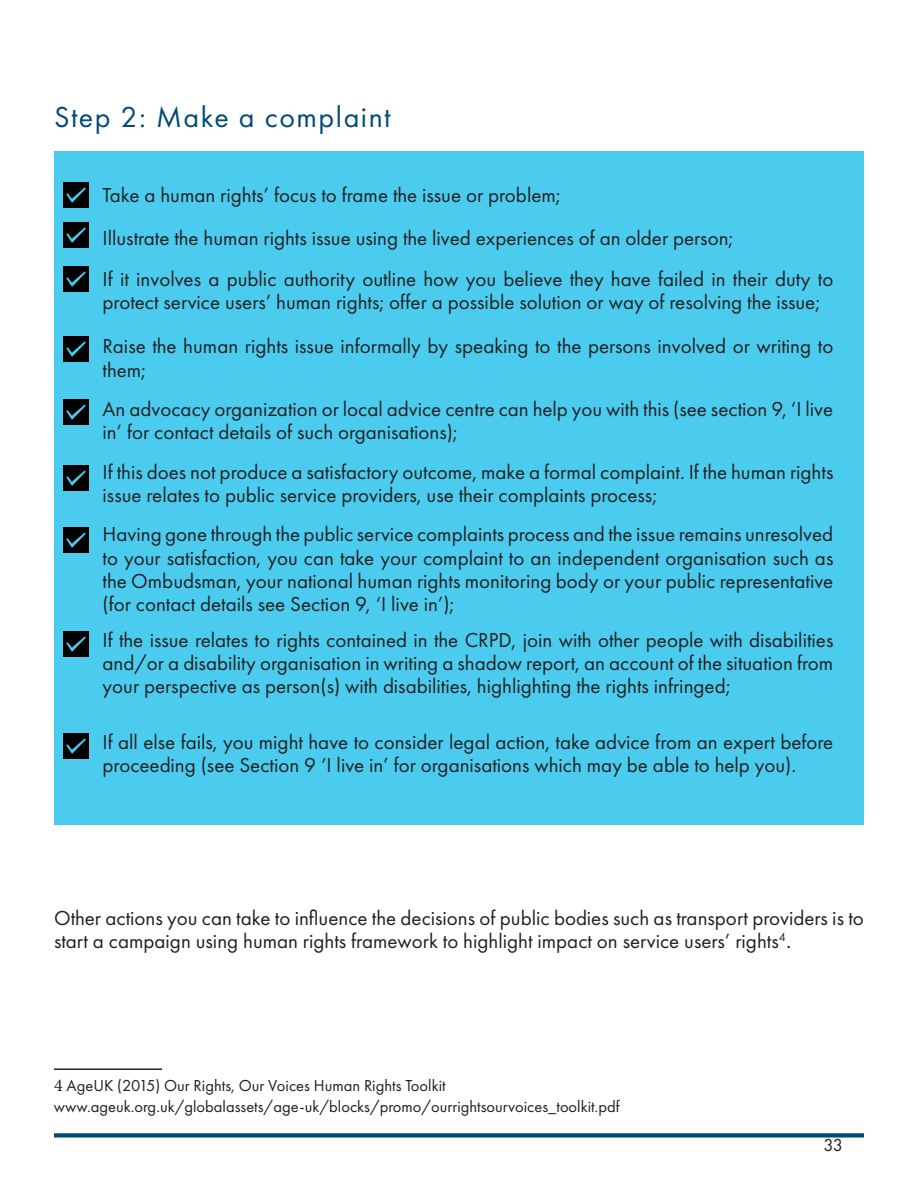
<style>
.page{position:relative;width:918px;height:1188px;background:#fff}
.page>*{position:absolute;margin:0;border:0;box-sizing:border-box;transform-origin:0 0}
.Heading_3{font:30px "Futura PT";letter-spacing:.05em;color:#014b76}
.t1{font:21px/23.1px "Futura PT";color:#231f20}
.t2{font:18px "Futura PT";color:#231f20}
.t3{font:16.5px "Futura PT";color:#231f20}
.s1{font-family:"Arial"}
.s2{font-family:"Minion Pro";font-size:18px}
</style>
<div class="page">
<hr style="left:54px;top:1068px;width:108px;height:2px;background:#231f20">
<div style="left:54px;top:151px;width:810px;height:673px;background:#4bccee"></div>
<img style="left:63px;top:182px;width:25px;height:25px">
<img style="left:63px;top:223px;width:25px;height:25px">
<img style="left:63px;top:266px;width:25px;height:26px">
<img style="left:63px;top:337px;width:25px;height:25px">
<img style="left:63px;top:399px;width:25px;height:26px">
<img style="left:63px;top:465px;width:25px;height:26px">
<img style="left:63px;top:528px;width:25px;height:25px">
<img style="left:63px;top:632px;width:25px;height:25px">
<img style="left:63px;top:733px;width:25px;height:26px">
<div style="left:54px;top:1133px;width:810px;height:5px;background:#014b76"></div>
<p class="Heading_3" style="left:54px;top:99px;width:338px">Step 2: Make a complaint</p>
<p class="t1" style="left:103px;top:184px;width:460px">Take a human rights’ focus to frame the issue or problem;</p>
<p class="t1" style="left:103px;top:226px;width:632px">Illustrate the human rights issue using the lived experiences of an older person;</p>
<p class="t1" style="left:103px;top:268px;width:732px">If it involves a public authority outline how you believe they have failed in their duty to protect service users’ human rights; offer a possible solution or way of resolving the issue;</p>
<p class="t1" style="left:103px;top:335px;width:732px">Raise the human rights issue informally by speaking to the persons involved or writing to them;</p>
<p class="t1" style="left:103px;top:398px;width:732px">An advocacy organization or local advice centre can help you with this (see section 9, ‘I live in’ for contact details of such organisations);</p>
<p class="t1" style="left:103px;top:460px;width:732px">If this does not produce a satisfactory outcome, make a formal complaint. If the human rights issue relates to public service providers, use their complaints process;</p>
<p class="t1" style="left:103px;top:523px;width:732px;text-align:justify">Having gone through the public service complaints process and the issue remains unresolved to your satisfaction, you can take your complaint to an independent organisation such as the Ombudsman, your national human rights monitoring body or your public representative (for contact details see Section 9, ‘I live in’);</p>
<p class="t1" style="left:103px;top:628px;width:732px;text-align:justify">If the issue relates to rights contained in the CRPD, join with other people with disabilities and/or a disability organisation in writing a shadow report, an account of the situation from your perspective as person(s) with disabilities, highlighting the rights infringed;</p>
<p class="t1" style="left:103px;top:730px;width:732px">If all else fails, you might have to consider legal action, take advice from an expert before proceeding (see Section 9 ‘I live in’ for organisations which may be able to help you).</p>
<p class="t1" style="left:54px;top:907px;width:811px">Other actions you can take to influence the decisions of public bodies such as transport providers is to start a campaign using human rights framework to highlight impact on service users’ rights<sup>4</sup><span class="s1">.</span></p>
<p class="t3" style="left:54px;top:1076px;width:393px"><span class="s2">4</span> AgeUK (2015) Our Rights, Our Voices Human Rights Toolkit</p>
<p class="t3" style="left:54px;top:1097px;width:567px">www.ageuk.org.uk/globalassets/age-uk/blocks/promo/ourrightsourvoices_toolkit.pdf</p>
<p class="t2" style="left:824px;top:1135px;width:21px">33</p>
</div>
